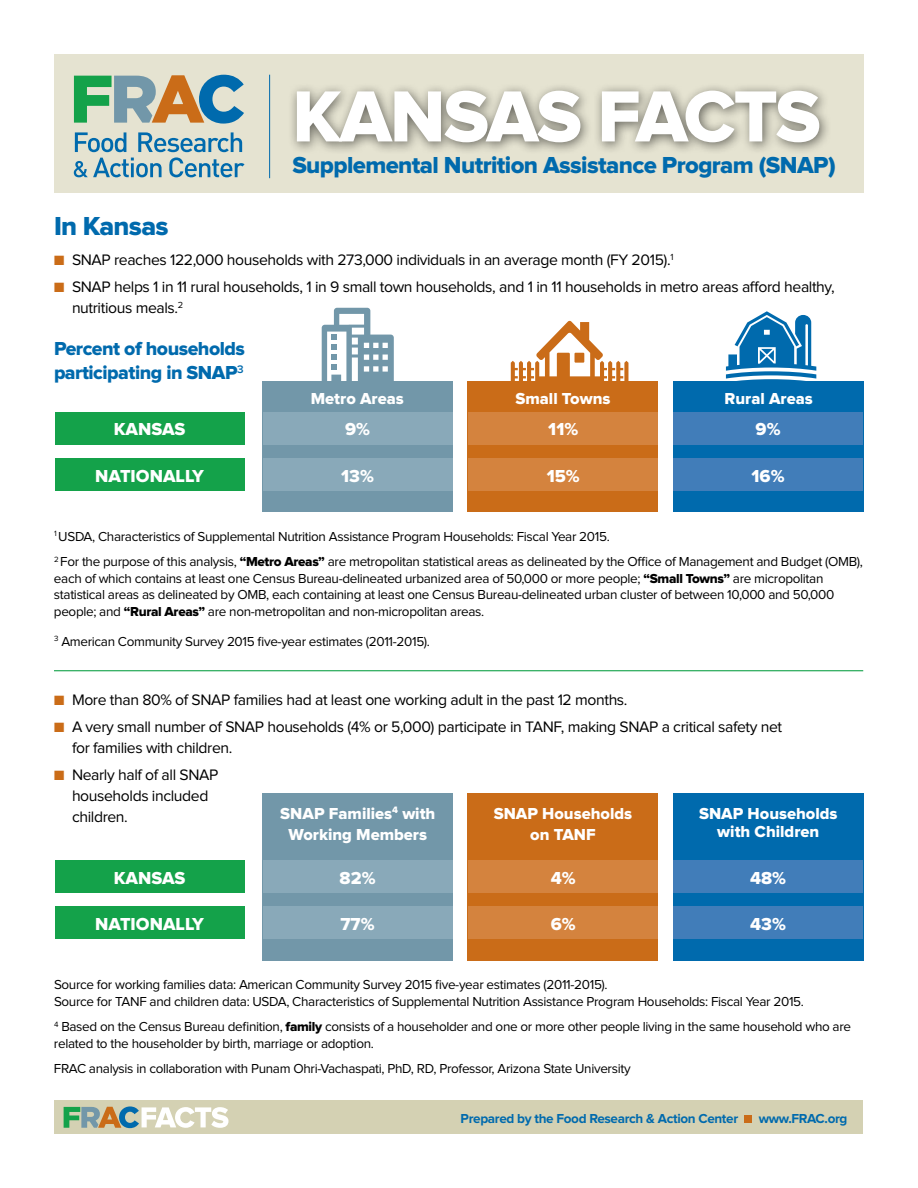
<style>
.page{position:relative;width:918px;height:1188px;background:#fff}
.page>*{position:absolute;margin:0;border:0;box-sizing:border-box;transform-origin:0 0}
.t1{font:75px "Proxima Nova Extrabld";letter-spacing:-.03em;color:#fff}
.t2{font:27px "Proxima Nova Extrabld";letter-spacing:-.025em;color:#006aad}
.t3{font:24px "Proxima Nova Extrabld";letter-spacing:-.025em;color:#006aad}
.t4{font:19.5px/24px "Proxima Nova Extrabld";letter-spacing:-.025em;color:#006aad}
.t5{font:18px "Proxima Nova Extrabld";color:#fff}
.t6{font:16.5px/21.6px "Proxima Nova Extrabld";color:#fff;text-align:center}
.t7{font:15.75px/21px "Proxima Nova";letter-spacing:-.025em;color:#000}
.t8{font:13.5px/16.5px "Proxima Nova";letter-spacing:-.025em;color:#000}
.t9{font:700 13.5px "Proxima Nova";letter-spacing:-.025em;color:#006aad}
.s1{color:#ca6c18}
.s2{font-family:"Proxima Nova Extrabld"}
</style>
<div class="page">
<div style="left:55px;top:1101px;width:808px;height:33px;background:#d4d1b3"></div>
<div style="left:54px;top:54px;width:810px;height:139px;background:#e5e3d1"></div>
<svg style="left:74px;top:75px;width:170px;height:49px"></svg>
<svg style="left:74px;top:132px;width:171px;height:45px"></svg>
<hr style="left:269px;top:75px;width:1px;height:103px;background:#006aad">
<div style="left:287px;top:82px;width:545px;height:73px;background:#000;opacity:.55"></div>
<div style="left:744px;top:1116px;width:8px;height:7px;background:#ca6c18"></div>
<svg style="left:64px;top:1106px;width:165px;height:22px"></svg>
<div style="left:263px;top:381px;width:190px;height:131px;background:#7297a9"></div>
<div style="left:263px;top:793px;width:190px;height:167px;background:#7297a9"></div>
<div style="left:468px;top:381px;width:190px;height:131px;background:#ca6c18"></div>
<div style="left:468px;top:793px;width:190px;height:167px;background:#ca6c18"></div>
<div style="left:673px;top:381px;width:190px;height:131px;background:#006aad"></div>
<div style="left:673px;top:793px;width:190px;height:167px;background:#006aad"></div>
<div style="left:55px;top:412px;width:190px;height:33px;background:#14a24a"></div>
<div style="left:55px;top:860px;width:190px;height:33px;background:#14a24a"></div>
<div style="left:263px;top:412px;width:189px;height:33px;background:#89a9b9"></div>
<div style="left:263px;top:860px;width:189px;height:33px;background:#89a9b9"></div>
<div style="left:468px;top:412px;width:190px;height:33px;background:#d4833e"></div>
<div style="left:468px;top:860px;width:190px;height:33px;background:#d4833e"></div>
<div style="left:673px;top:412px;width:190px;height:33px;background:#417db9"></div>
<div style="left:673px;top:860px;width:190px;height:33px;background:#417db9"></div>
<div style="left:55px;top:458px;width:190px;height:33px;background:#14a24a"></div>
<div style="left:55px;top:906px;width:190px;height:33px;background:#14a24a"></div>
<div style="left:263px;top:458px;width:189px;height:33px;background:#89a9b9"></div>
<div style="left:263px;top:906px;width:189px;height:33px;background:#89a9b9"></div>
<div style="left:468px;top:458px;width:190px;height:33px;background:#d4833e"></div>
<div style="left:468px;top:906px;width:190px;height:33px;background:#d4833e"></div>
<div style="left:673px;top:458px;width:190px;height:33px;background:#417db9"></div>
<div style="left:673px;top:906px;width:190px;height:33px;background:#417db9"></div>
<svg style="left:321px;top:308px;width:73px;height:73px"></svg>
<svg style="left:726px;top:311px;width:90px;height:70px"></svg>
<svg style="left:511px;top:321px;width:117px;height:60px"></svg>
<hr style="left:54px;top:670px;width:809px;height:1px;background:#14a24a">
<h1 class="t1" style="left:292px;top:82px;width:530px">KANSAS FACTS</h1>
<h3 class="t3" style="left:292px;top:154px;width:545px">Supplemental Nutrition Assistance Program (SNAP)</h3>
<h2 class="t2" style="left:54px;top:214px;width:116px">In Kansas</h2>
<p class="t7" style="left:54px;top:250px;width:621px"><span class="s1">■</span> SNAP reaches 122,000 households with 273,000 individuals in an average month (FY 2015).<sup>1</sup></p>
<p class="t7" style="left:72px;top:277px;width:764px;text-indent:-18px"><span class="s1">■</span> SNAP helps 1 in 11 rural households, 1 in 9 small town households, and 1 in 11 households in metro areas afford healthy, nutritious meals.<sup>2</sup></p>
<h3 class="t4" style="left:54px;top:338px;width:192px">Percent of households participating in SNAP<sup>3</sup></h3>
<h3 class="t5" style="left:114px;top:421px;width:73px">KANSAS</h3>
<h3 class="t5" style="left:95px;top:467px;width:110px">NATIONALLY</h3>
<p class="t6" style="left:311px;top:389px;width:95px">Metro Areas</p>
<p class="t6" style="left:515px;top:389px;width:97px">Small Towns</p>
<p class="t6" style="left:724px;top:389px;width:90px">Rural Areas</p>
<h3 class="t5" style="left:345px;top:421px;width:26px">9%</h3>
<h3 class="t5" style="left:341px;top:467px;width:34px">13%</h3>
<h3 class="t5" style="left:548px;top:421px;width:31px">11%</h3>
<h3 class="t5" style="left:547px;top:467px;width:35px">15%</h3>
<h3 class="t5" style="left:756px;top:421px;width:26px">9%</h3>
<h3 class="t5" style="left:752px;top:467px;width:35px">16%</h3>
<p class="t8" style="left:54px;top:524px;width:810px;line-height:25.5px"><sup>1</sup> USDA, Characteristics of Supplemental Nutrition Assistance Program Households: Fiscal Year 2015.<br><sup>2</sup> For the purpose of this analysis, <span class="s2">“Metro Areas”</span> are metropolitan statistical areas as delineated by the Office of Management and Budget (OMB),</p>
<p class="t8" style="left:54px;top:571px;width:782px">each of which contains at least one Census Bureau-delineated urbanized area of 50,000 or more people; <span class="s2">“Small Towns”</span> are micropolitan statistical areas as delineated by OMB, each containing at least one Census Bureau-delineated urban cluster of between 10,000 and 50,000 people; and <span class="s2">“Rural Areas”</span> are non-metropolitan and non-micropolitan areas.</p>
<p class="t8" style="left:54px;top:634px;width:378px"><sup>3</sup> American Community Survey 2015 five-year estimates (2011-2015).</p>
<p class="t7" style="left:54px;top:690px;width:575px"><span class="s1">■</span> More than 80% of SNAP families had at least one working adult in the past 12 months.</p>
<p class="t7" style="left:72px;top:717px;width:712px;text-indent:-18px"><span class="s1">■</span> A very small number of SNAP households (4% or 5,000) participate in TANF, making SNAP a critical safety net for families with children.</p>
<p class="t7" style="left:72px;top:765px;width:148px;text-indent:-18px"><span class="s1">■</span> Nearly half of all SNAP households included children.</p>
<p class="t6" style="left:280px;top:803px;width:157px">SNAP Families<sup>4</sup> with<br>Working Members</p>
<p class="t6" style="left:699px;top:805px;width:140px;line-height:18px">SNAP Households with Children</p>
<p class="t6" style="left:494px;top:803px;width:140px">SNAP Households on TANF</p>
<h3 class="t5" style="left:114px;top:869px;width:73px">KANSAS</h3>
<h3 class="t5" style="left:95px;top:916px;width:110px">NATIONALLY</h3>
<h3 class="t5" style="left:340px;top:869px;width:37px">82%</h3>
<h3 class="t5" style="left:341px;top:916px;width:36px">77%</h3>
<h3 class="t5" style="left:551px;top:869px;width:26px">4%</h3>
<h3 class="t5" style="left:551px;top:916px;width:26px">6%</h3>
<h3 class="t5" style="left:750px;top:869px;width:38px">48%</h3>
<h3 class="t5" style="left:750px;top:916px;width:37px">43%</h3>
<p class="t8" style="left:54px;top:977px;width:752px">Source for working families data: American Community Survey 2015 five-year estimates (2011-2015).<br>Source for TANF and children data: USDA, Characteristics of Supplemental Nutrition Assistance Program Households: Fiscal Year 2015.</p>
<p class="t8" style="left:54px;top:1019px;width:799px"><sup>4</sup> Based on the Census Bureau definition, <span class="s2">family</span> consists of a householder and one or more other people living in the same household who are related to the householder by birth, marriage or adoption.</p>
<p class="t8" style="left:54px;top:1061px;width:578px">FRAC analysis in collaboration with Punam Ohri-Vachaspati, PhD, RD, Professor, Arizona State University</p>
<p class="t9" style="left:461px;top:1112px;width:279px">Prepared by the Food Research &amp; Action Center</p>
<p class="t9" style="left:759px;top:1112px;width:90px">www.FRAC.org</p>
</div>
